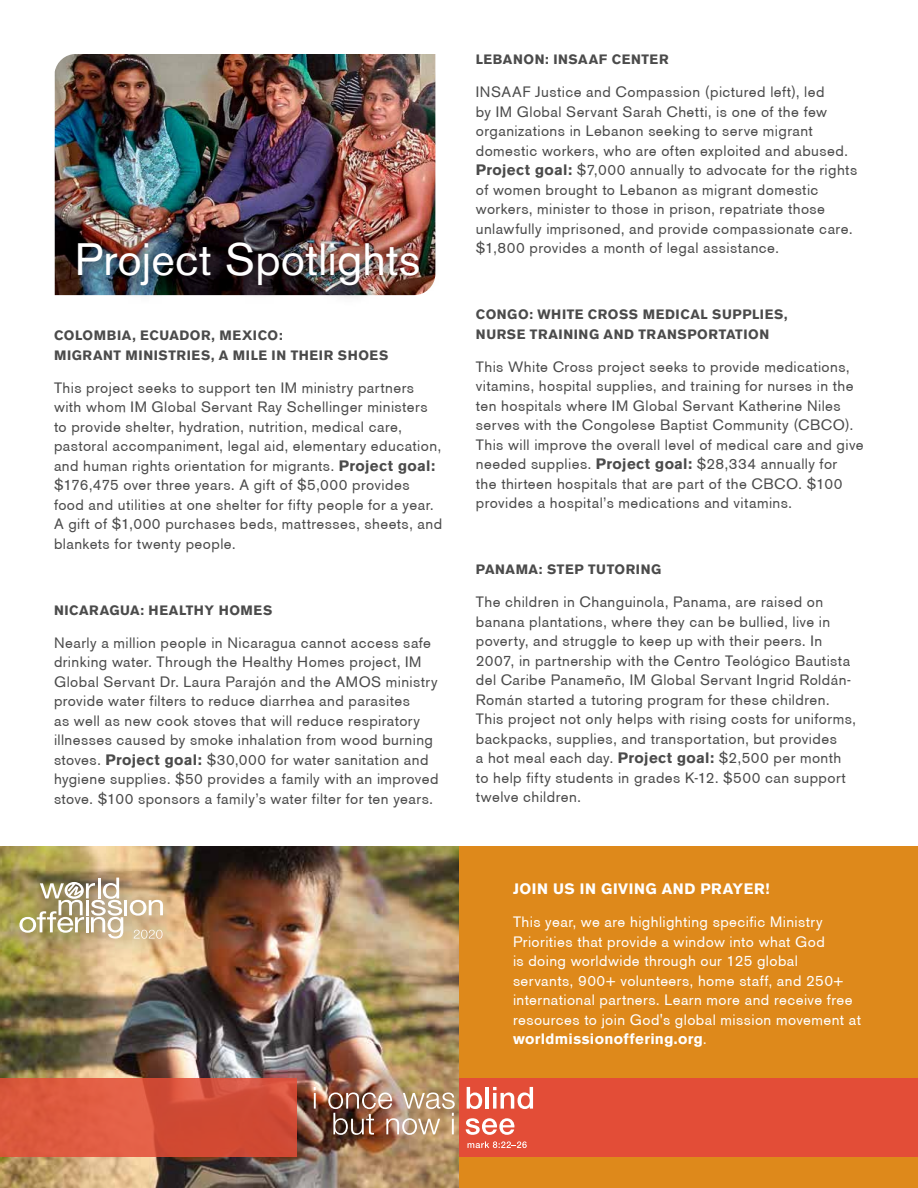
<style>
.page{position:relative;width:918px;height:1188px;background:#fff}
.page>*{position:absolute;margin:0;border:0;box-sizing:border-box;transform-origin:0 0}
.t1{font:45px "Akzidenz Grotesk BE";color:#fff}
.t2{font:15px/19.5px "Berthold Akzidenz Grotesk BE";letter-spacing:.03em;color:#4b4b4b}
.t3{font:15px/19.5px "Berthold Akzidenz Grotesk BE";letter-spacing:.03em;color:#fff}
.t4{font:700 15px "Akzidenz Grotesk BE";letter-spacing:.03em;color:#fff}
.t5{font:700 13.5px/19.5px "Akzidenz Grotesk BE";letter-spacing:.04em;color:#4b4b4b}
.s1{font-family:"Akzidenz Grotesk BE";font-weight:700}
.s2{font-family:"Berthold Akzidenz Grotesk BE";font-weight:400}
</style>
<div class="page">
<div style="left:10px;top:847px;width:908px;height:341px;background:#de891b"></div>
<img style="left:55px;top:54px;width:380px;height:241px">
<div style="left:56px;top:221px;width:384px;height:85px;background:#000;opacity:.75"></div>
<div style="left:0;top:1078px;width:918px;height:79px;background:#e34d37"></div>
<img style="left:0;top:847px;width:459px;height:341px">
<svg style="left:314px;top:1087px;width:2px;height:22px"></svg>
<img style="left:328px;top:1092px;width:127px;height:43px">
<svg style="left:467px;top:1087px;width:15px;height:22px"></svg>
<hr style="left:486px;top:1087px;width:3px;height:22px;background:#fff">
<svg style="left:493px;top:1087px;width:40px;height:22px"></svg>
<svg style="left:466px;top:1118px;width:49px;height:17px"></svg>
<svg style="left:468px;top:1141px;width:59px;height:7px"></svg>
<svg style="left:0;top:1078px;width:297px;height:79px"></svg>
<div style="left:0;top:854px;width:187px;height:109px;background:#4b4b4b;opacity:.4"></div>
<hr style="left:124px;top:900px;width:3px;height:15px;background:#fff">
<svg style="left:130px;top:900px;width:33px;height:16px"></svg>
<svg style="left:19px;top:878px;width:104px;height:61px;background:#bbb08d"></svg>
<svg style="left:134px;top:930px;width:29px;height:9px"></svg>
<h1 class="t1" style="left:75px;top:233px;width:347px">Project Spotlights</h1>
<p class="t5" style="left:54px;top:326px;width:336px">COLOMBIA, ECUADOR, MEXICO:<br>MIGRANT MINISTRIES, A MILE IN THEIR SHOES</p>
<p class="t2" style="left:54px;top:378px;width:390px">This project seeks to support ten IM ministry partners with whom IM Global Servant Ray Schellinger ministers to provide shelter, hydration, nutrition, medical care, pastoral accompaniment, legal aid, elementary education, and human rights orientation for migrants. <span class="s1">Project goal: </span>$176,475 over three years. A gift of $5,000 provides food and utilities at one shelter for fifty people for a year.<br>A gift of $1,000 purchases beds, mattresses, sheets, and blankets for twenty people.</p>
<p class="t5" style="left:54px;top:600px;width:220px">NICARAGUA: HEALTHY HOMES</p>
<p class="t2" style="left:54px;top:633px;width:386px">Nearly a million people in Nicaragua cannot access safe drinking water. Through the Healthy Homes project, IM Global Servant Dr. Laura Parajón and the AMOS ministry provide water filters to reduce diarrhea and parasites<br>as well as new cook stoves that will reduce respiratory illnesses caused by smoke inhalation from wood burning stoves. <span class="s1">Project goal:</span> $30,000 for water sanitation and hygiene supplies. $50 provides a family with an improved stove. $100 sponsors a family’s water filter for ten years.</p>
<p class="t5" style="left:476px;top:50px;width:194px">LEBANON: INSAAF CENTER</p>
<p class="t2" style="left:476px;top:82px;width:383px">INSAAF Justice and Compassion (pictured left), led<br>by IM Global Servant Sarah Chetti, is one of the few organizations in Lebanon seeking to serve migrant domestic workers, who are often exploited and abused.<br><span class="s1">Project goal:</span> $7,000 annually to advocate for the rights of women brought to Lebanon as migrant domestic workers, minister to those in prison, repatriate those unlawfully imprisoned, and provide compassionate care. $1,800 provides a month of legal assistance.</p>
<p class="t5" style="left:476px;top:305px;width:313px">CONGO: WHITE CROSS MEDICAL SUPPLIES,<br>NURSE TRAINING AND TRANSPORTATION</p>
<p class="t2" style="left:476px;top:357px;width:389px">This White Cross project seeks to provide medications, vitamins, hospital supplies, and training for nurses in the ten hospitals where IM Global Servant Katherine Niles serves with the Congolese Baptist Community (CBCO).<br>This will improve the overall level of medical care and give needed supplies. <span class="s1">Project goal:</span> $28,334 annually for<br>the thirteen hospitals that are part of the CBCO. $100 provides a hospital’s medications and vitamins.</p>
<p class="t5" style="left:476px;top:560px;width:187px">PANAMA: STEP TUTORING</p>
<p class="t2" style="left:476px;top:592px;width:382px">The children in Changuinola, Panama, are raised on banana plantations, where they can be bullied, live in poverty, and struggle to keep up with their peers. In 2007, in partnership with the Centro Teológico Bautista del Caribe Panameño, IM Global Servant Ingrid Roldán-Román started a tutoring program for these children.<br>This project not only helps with rising costs for uniforms, backpacks, supplies, and transportation, but provides<br>a hot meal each day. <span class="s1">Project goal:</span> $2,500 per month to help fifty students in grades K-12. $500 can support twelve children.</p>
<p class="t4" style="left:513px;top:880px;width:258px">JOIN US IN GIVING AND PRAYER!</p>
<p class="t3" style="left:513px;top:912px;width:350px">This year, we are highlighting specific Ministry Priorities that provide a window into what God<br>is doing worldwide through our 125 global servants, 900+ volunteers, home staff, and 250+ international partners. Learn more and receive free resources to join God's global mission movement at</p>
<p class="t4" style="left:513px;top:1030px;width:195px">worldmissionoffering.org<span class="s2">.</span></p>
</div>
